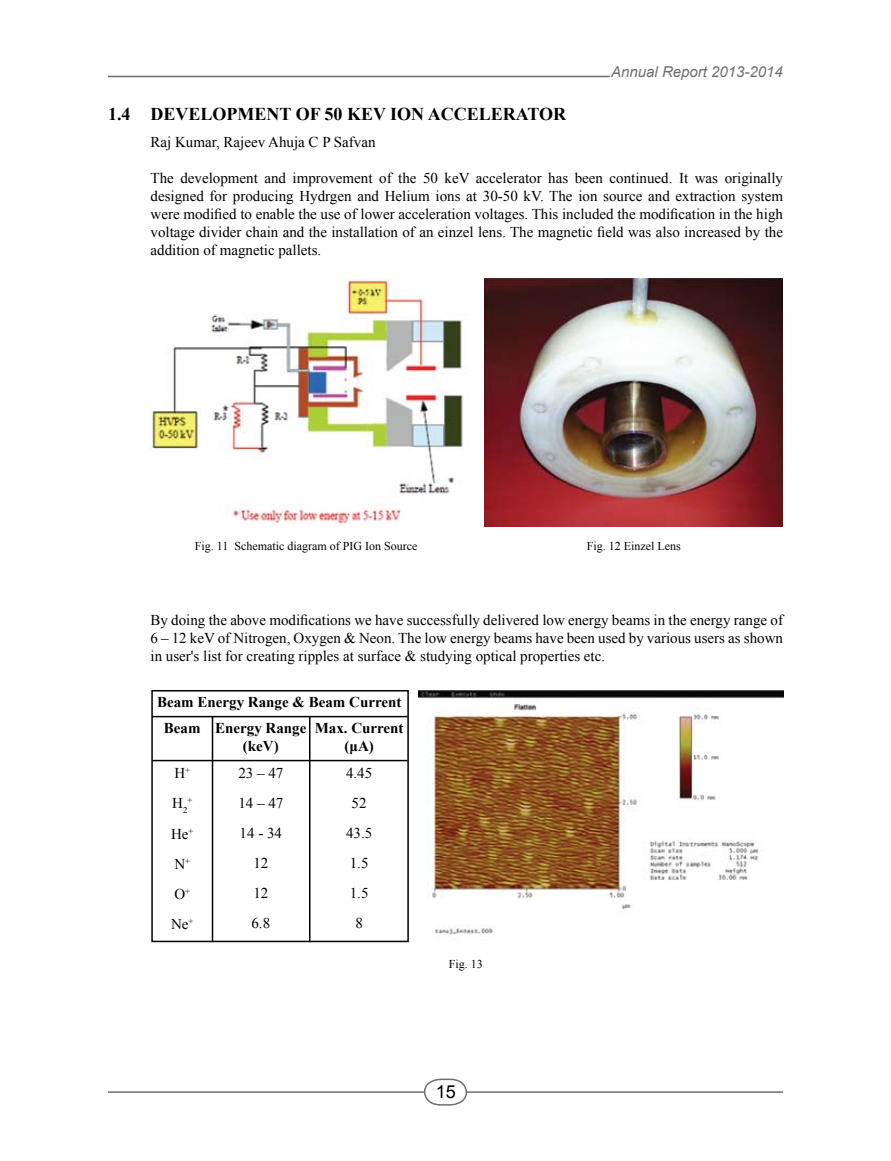
<style>
.page{position:relative;width:891px;height:1161px;background:#fff}
.page>*{position:absolute;margin:0;border:0;box-sizing:border-box;transform-origin:0 0}
.t1{font:700 18px "Times New Roman";color:#000}
.t2{font:18px "Arial";color:#000}
.t3{font:15px/30px "Times New Roman";color:#000;text-align:justify}
.t4{font:700 15px/18px "Times New Roman";color:#000;text-align:center}
.t5{font:italic 15px "Arial";color:#6d6f71}
.t6{font:12px "Times New Roman";color:#000}
.t7{font:8.7px "Times New Roman";color:#000}
</style>
<div class="page">
<hr style="left:108px;top:76px;width:502px;height:1px;background:#6d6f71">
<hr style="left:108px;top:1091px;width:675px;height:2px;background:#6d6f71">
<svg style="left:423px;top:1078px;width:45px;height:28px"></svg>
<img style="left:150px;top:279px;width:317px;height:247px">
<img style="left:484px;top:279px;width:298px;height:247px">
<hr style="left:212px;top:716px;width:1px;height:226px;background:#000">
<hr style="left:309px;top:716px;width:1px;height:226px;background:#000">
<div style="left:151px;top:690px;width:258px;height:252px;border:2px solid #000"></div>
<hr style="left:152px;top:760px;width:256px;height:1px;background:#000">
<hr style="left:152px;top:716px;width:256px;height:1px;background:#000">
<img style="left:418px;top:691px;width:365px;height:244px">
<p class="t5" style="left:611px;top:62px;width:173px">Annual Report 2013-2014</p>
<p class="t1" style="left:108px;top:102px;width:42px">1.4 DE</p>
<p class="t1" style="left:176px;top:102px;width:27px">VELOP</p>
<p class="t1" style="left:238px;top:102px;width:30px">MENT</p>
<p class="t1" style="left:296px;top:102px;width:107px">OF 50 keV ION</p>
<p class="t1" style="left:428px;top:102px;width:27px">ACCELE</p>
<p class="t1" style="left:503px;top:102px;width:65px">RATO R</p>
<p class="t3" style="left:151px;top:126px;width:227px">Raj Kumar, Rajeev Ahuja C P Safvan</p>
<p class="t3" style="left:151px;top:168px;width:634px;line-height:18px">The development and improvement of the 50 keV accelerator has been continued. It was originally designed for producing Hydrgen and Helium ions at 30-50 kV. The ion source and extraction system were modified to enable the use of lower acceleration voltages. This included the modification in the high voltage divider chain and the installation of an einzel lens. The magnetic field was also increased by the addition of magnetic pallets.</p>
<p class="t6" style="left:195px;top:538px;width:224px">Fig. 11 Schematic diagram of PIG Ion Source</p>
<p class="t6" style="left:587px;top:538px;width:95px">Fig. 12 Einzel Lens</p>
<p class="t3" style="left:151px;top:610px;width:634px;line-height:18px">By doing the above modifications we have successfully delivered low energy beams in the energy range of 6 – 12 keV of Nitrogen, Oxygen &amp; Neon. The low energy beams have been used by various users as shown in user's list for creating ripples at surface &amp; studying optical properties etc.</p>
<p class="t4" style="left:157px;top:693px;width:246px">Beam Energy Range &amp; Beam Current</p>
<p class="t4" style="left:164px;top:718px;width:38px">Beam</p>
<p class="t3" style="left:172px;top:758px;width:19px">H<sup>+<br></sup>H<sub>2</sub></p>
<p class="t7" style="left:187px;top:795px;width:6px">+</p>
<p class="t3" style="left:171px;top:818px;width:24px;text-align:left">He<sup>+<br></sup>N<sup>+<br></sup>O<sup>+<br></sup>Ne<sup>+</sup></p>
<p class="t4" style="left:215px;top:718px;width:93px">Energy Range (keV)</p>
<p class="t4" style="left:315px;top:718px;width:90px">Max. Current (μA)</p>
<p class="t3" style="left:238px;top:758px;width:46px;text-align:center">23 – 47<br>14 – 47<br>14 - 34<br>12<br>12<br>6.8</p>
<p class="t3" style="left:346px;top:758px;width:28px;text-align:center">4.45<br>52<br>43.5<br>1.5<br>1.5<br>8</p>
<p class="t6" style="left:449px;top:956px;width:36px">Fig. 13</p>
<p class="t2" style="left:436px;top:1080px;width:22px">15</p>
</div>
